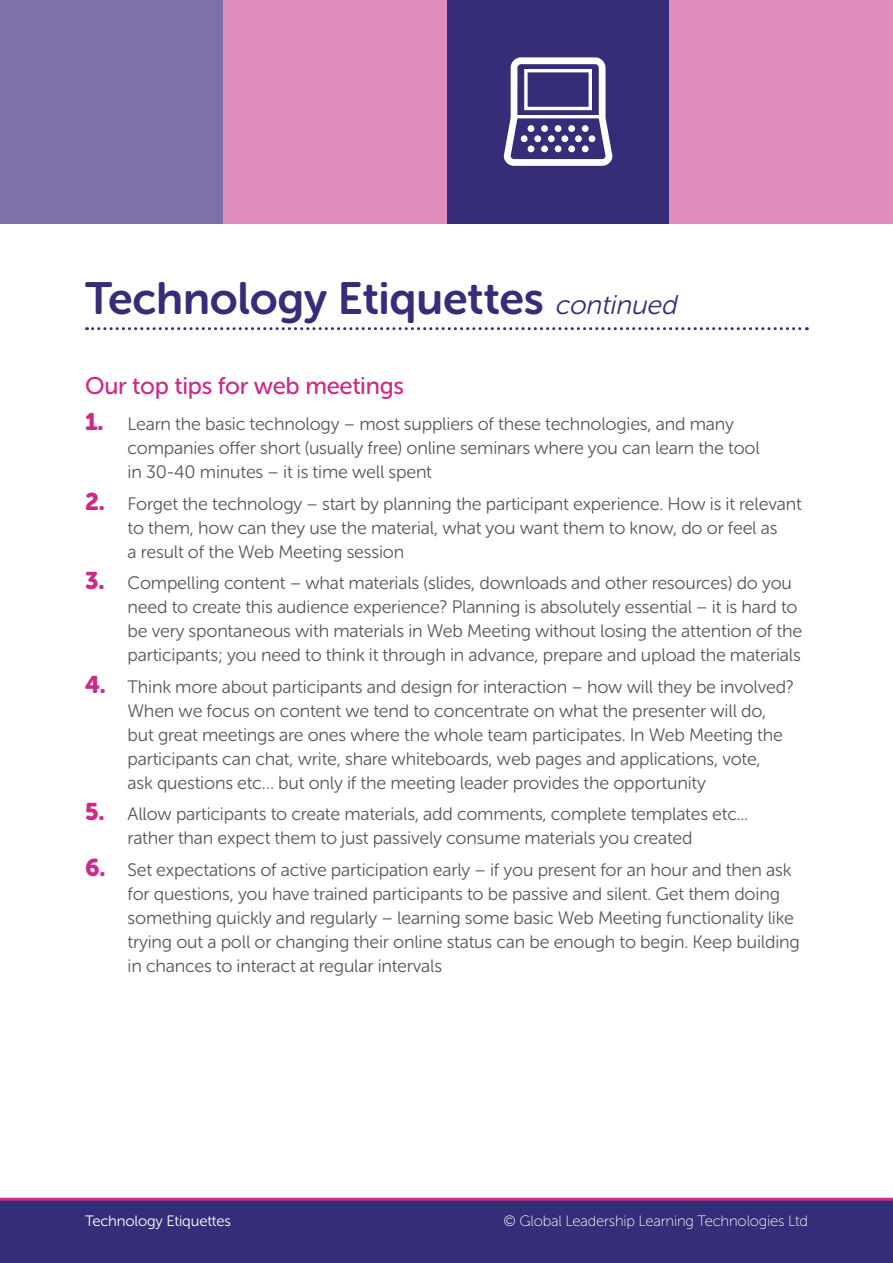
<style>
.page{position:relative;width:893px;height:1263px;background:#fff}
.page>*{position:absolute;margin:0;border:0;box-sizing:border-box;transform-origin:0 0}
.t1{font:45px "Museo Sans Rounded 700";letter-spacing:-.005em;color:#352d77}
.t2{font:24px "Museo Sans Rounded 500";letter-spacing:-.01em;color:#cd2987}
.t3{font:18px/24px "Museo Sans Rounded 300";letter-spacing:-.01em;color:#575756}
.t4{font:15px "Museo Sans Rounded 100";letter-spacing:-.01em;color:#fff}
.t5{font:15px "Museo Sans Rounded 300";letter-spacing:-.01em;color:#fff}
.s1{font-family:"Museo Sans Rounded 300";font-style:italic;font-size:27px}
.s2{font-family:"Museo Sans Rounded 900";font-size:24px;color:#cd2987}
</style>
<div class="page">
<div style="left:0;top:1199px;width:893px;height:64px;background:#352d77"></div>
<svg style="left:87px;top:327px;width:720px;height:3px"></svg>
<hr style="left:0;top:1198px;width:893px;height:3px;background:#cd2987">
<div style="left:0;top:0;width:223px;height:223px;background:#7e71a7"></div>
<div style="left:446px;top:0;width:224px;height:223px;background:#352d77"></div>
<div style="left:223px;top:0;width:223px;height:223px;background:#df8dbb"></div>
<div style="left:670px;top:0;width:223px;height:223px;background:#df8dbb"></div>
<svg style="left:503px;top:57px;width:110px;height:109px"></svg>
<h1 class="t1" style="left:85px;top:274px;width:599px">Technology Etiquettes <span class="s1">continued</span></h1>
<h2 class="t2" style="left:85px;top:372px;width:320px">Our top tips for web meetings</h2>
<p class="t3" style="left:128px;top:412px;width:634px;text-indent:-43px"><span class="s2">1.</span> Learn the basic technology – most suppliers of these technologies, and many companies offer short (usually free) online seminars where you can learn the tool in 30-40 minutes – it is time well spent</p>
<p class="t3" style="left:128px;top:492px;width:676px;text-indent:-43px"><span class="s2">2.</span> Forget the technology – start by planning the participant experience. How is it relevant to them, how can they use the material, what you want them to know, do or feel as<br>a result of the Web Meeting session</p>
<p class="t3" style="left:128px;top:571px;width:676px;text-indent:-43px"><span class="s2">3.</span> Compelling content – what materials (slides, downloads and other resources) do you need to create this audience experience? Planning is absolutely essential – it is hard to be very spontaneous with materials in Web Meeting without losing the attention of the participants; you need to think it through in advance, prepare and upload the materials</p>
<p class="t3" style="left:128px;top:675px;width:668px;text-indent:-43px"><span class="s2">4.</span> Think more about participants and design for interaction – how will they be involved?<br>When we focus on content we tend to concentrate on what the presenter will do, but great meetings are ones where the whole team participates. In Web Meeting the participants can chat, write, share whiteboards, web pages and applications, vote,<br>ask questions etc… but only if the meeting leader provides the opportunity</p>
<p class="t3" style="left:128px;top:802px;width:622px;text-indent:-43px"><span class="s2">5.</span> Allow participants to create materials, add comments, complete templates etc... rather than expect them to just passively consume materials you created</p>
<p class="t3" style="left:128px;top:858px;width:674px;text-indent:-43px"><span class="s2">6.</span> Set expectations of active participation early – if you present for an hour and then ask for questions, you have trained participants to be passive and silent. Get them doing something quickly and regularly – learning some basic Web Meeting functionality like trying out a poll or changing their online status can be enough to begin. Keep building in chances to interact at regular intervals</p>
<p class="t5" style="left:85px;top:1213px;width:147px">Technology Etiquettes</p>
<p class="t4" style="left:504px;top:1213px;width:306px">© Global Leadership Learning Technologies Ltd</p>
</div>
